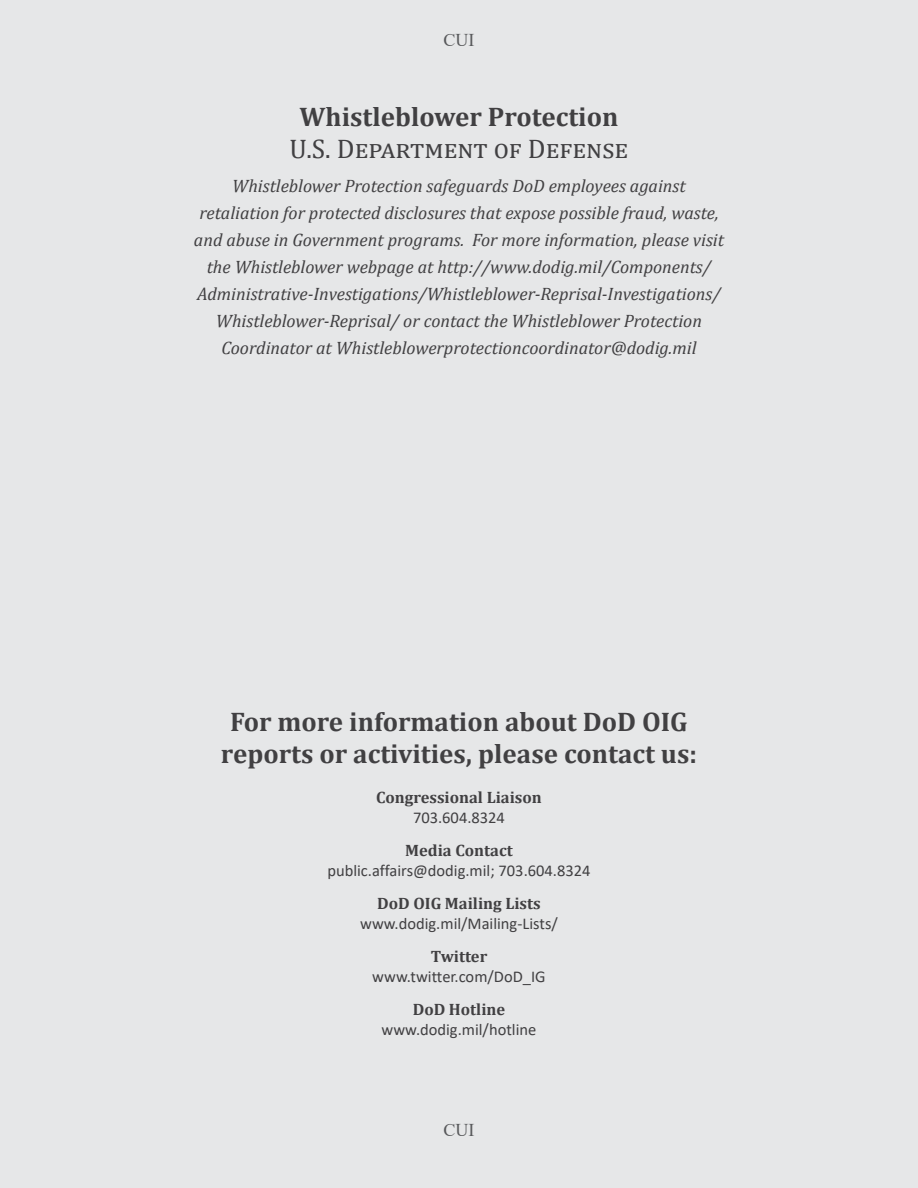
<style>
.page{position:relative;width:918px;height:1188px;background:#e6e7e8}
.page>*{position:absolute;margin:0;border:0;box-sizing:border-box;transform-origin:0 0}
.Inside_Cover_-_Body{font:700 27px/32.4px "Cambria";color:#414042;text-align:center}
.Inside_Cover_-_Headi{font:700 27px "Cambria";color:#414042}
.Inside_Cover_-_Headi-2{font:27px "Cambria";letter-spacing:.03em;color:#414042}
.Inside_Cover_-_Body-2{font:italic 18px/27px "Cambria";color:#414042;text-align:center}
.t1{font:18px "Times New Roman";color:#58595b}
.Contact_Location{font:16.5px "Calibri";color:#414042}
.Contact_Description{font:700 16.5px "Cambria";color:#414042}
</style>
<div class="page">
<p class="t1" style="left:444px;top:28px;width:32px">CUI</p>
<p class="Inside_Cover_-_Headi" style="left:300px;top:97px;width:320px">Whistleblower Protection</p>
<p class="Inside_Cover_-_Headi-2" style="left:290px;top:133px;width:340px">U.S. Department of Defense</p>
<p class="Inside_Cover_-_Body-2" style="left:194px;top:171px;width:532px">Whistleblower Protection safeguards DoD employees against retaliation for protected disclosures that expose possible fraud, waste, and abuse in Government programs. For more information, please visit the Whistleblower webpage at http://www.dodig.mil/Components/ Administrative-Investigations/Whistleblower-Reprisal-Investigations/ Whistleblower-Reprisal/ or contact the Whistleblower Protection Coordinator at Whistleblowerprotectioncoordinator@dodig.mil</p>
<p class="Inside_Cover_-_Body" style="left:221px;top:704px;width:478px">For more information about DoD OIG reports or activities, please contact us:</p>
<p class="Contact_Description" style="left:376px;top:786px;width:167px">Congressional Liaison</p>
<p class="Contact_Location" style="left:413px;top:806px;width:93px">703.604.8324</p>
<p class="Contact_Description" style="left:405px;top:839px;width:109px">Media Contact</p>
<p class="Contact_Location" style="left:327px;top:859px;width:265px">public.affairs@dodig.mil; 703.604.8324</p>
<p class="Contact_Description" style="left:377px;top:892px;width:165px">DoD OIG Mailing Lists</p>
<p class="Contact_Location" style="left:360px;top:912px;width:199px">www.dodig.mil/Mailing-Lists/</p>
<p class="Contact_Description" style="left:431px;top:945px;width:58px">Twitter</p>
<p class="Contact_Location" style="left:372px;top:965px;width:175px">www.twitter.com/DoD_IG</p>
<p class="Contact_Description" style="left:413px;top:998px;width:94px">DoD Hotline</p>
<p class="Contact_Location" style="left:382px;top:1018px;width:156px">www.dodig.mil/hotline</p>
<p class="t1" style="left:444px;top:1117px;width:32px">CUI</p>
</div>
